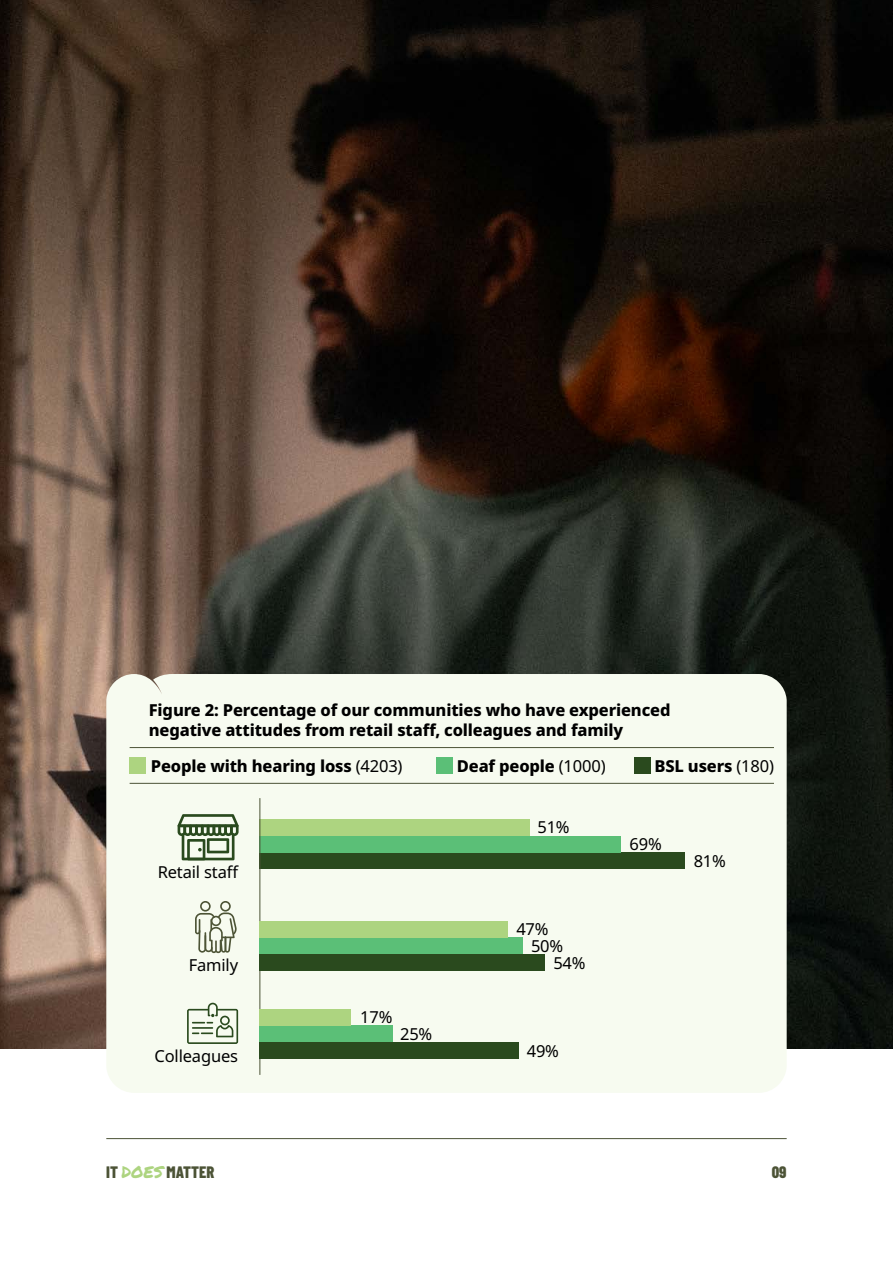
<style>
.page{position:relative;width:893px;height:1263px;background:#fff}
.page>*{position:absolute;margin:0;border:0;box-sizing:border-box;transform-origin:0 0}
.t1{font:800 16.5px/19.8px "Noto Sans";letter-spacing:-.01em;color:#000}
.t2{font:16.5px "Noto Sans";letter-spacing:-.01em;color:#000}
.t3{font:800 16.5px "Barlow Condensed";color:#4c5336}
.s1{font-weight:400}
.s2{font-family:"Permanent Marker";font-weight:400;color:#add480}
</style>
<div class="page">
<hr style="left:106px;top:1138px;width:681px;height:1px;background:#4c5336">
<img style="left:0;top:0;width:893px;height:1048px">
<div style="left:106px;top:674px;width:681px;height:419px;background:#f7fbf0"></div>
<div style="left:259px;top:852px;width:426px;height:17px;background:#2a4a1e"></div>
<div style="left:259px;top:836px;width:362px;height:16px;background:#5bbf77"></div>
<div style="left:259px;top:819px;width:270px;height:17px;background:#add480"></div>
<svg style="left:178px;top:814px;width:61px;height:46px"></svg>
<hr style="left:259px;top:798px;width:1px;height:277px;background:#4c5336">
<div style="left:259px;top:954px;width:286px;height:17px;background:#2a4a1e"></div>
<div style="left:259px;top:937px;width:264px;height:17px;background:#5bbf77"></div>
<div style="left:259px;top:921px;width:249px;height:16px;background:#add480"></div>
<svg style="left:195px;top:901px;width:42px;height:52px"></svg>
<div style="left:259px;top:1042px;width:259px;height:17px;background:#2a4a1e"></div>
<div style="left:259px;top:1025px;width:133px;height:17px;background:#5bbf77"></div>
<div style="left:259px;top:1009px;width:92px;height:16px;background:#add480"></div>
<svg style="left:187px;top:1003px;width:51px;height:41px"></svg>
<hr style="left:130px;top:783px;width:644px;height:1px;background:#4c5336">
<hr style="left:130px;top:747px;width:644px;height:1px;background:#4c5336">
<div style="left:130px;top:757px;width:16px;height:17px;background:#add480"></div>
<div style="left:436px;top:757px;width:16px;height:17px;background:#5bbf77"></div>
<div style="left:634px;top:757px;width:16px;height:17px;background:#2a4a1e"></div>
<p class="t1" style="left:149px;top:700px;width:523px">Figure 2: Percentage of our communities who have experienced negative attitudes from retail staff, colleagues and family</p>
<p class="t1" style="left:151px;top:756px;width:253px">People with hearing loss <span class="s1">(4203)</span></p>
<p class="t1" style="left:457px;top:756px;width:150px">Deaf people <span class="s1">(1000)</span></p>
<p class="t1" style="left:654px;top:756px;width:121px">BSL users <span class="s1">(180)</span></p>
<p class="t2" style="left:158px;top:863px;width:83px">Retail staff</p>
<p class="t2" style="left:189px;top:955px;width:51px">Family</p>
<p class="t2" style="left:155px;top:1047px;width:85px">Colleagues</p>
<p class="t2" style="left:360px;top:1008px;width:34px">17%</p>
<p class="t2" style="left:400px;top:1025px;width:34px">25%</p>
<p class="t2" style="left:537px;top:817px;width:34px">51%</p>
<p class="t2" style="left:516px;top:919px;width:34px">47%</p>
<p class="t2" style="left:531px;top:937px;width:34px">50%</p>
<p class="t2" style="left:553px;top:953px;width:34px">54%</p>
<p class="t2" style="left:527px;top:1041px;width:34px">49%</p>
<p class="t2" style="left:629px;top:834px;width:34px">69%</p>
<p class="t2" style="left:694px;top:852px;width:34px">81%</p>
<p class="t3" style="left:106px;top:1160px;width:110px">IT <span class="s2">DOES</span> MATTER</p>
<p class="t3" style="left:772px;top:1160px;width:16px">09</p>
</div>
